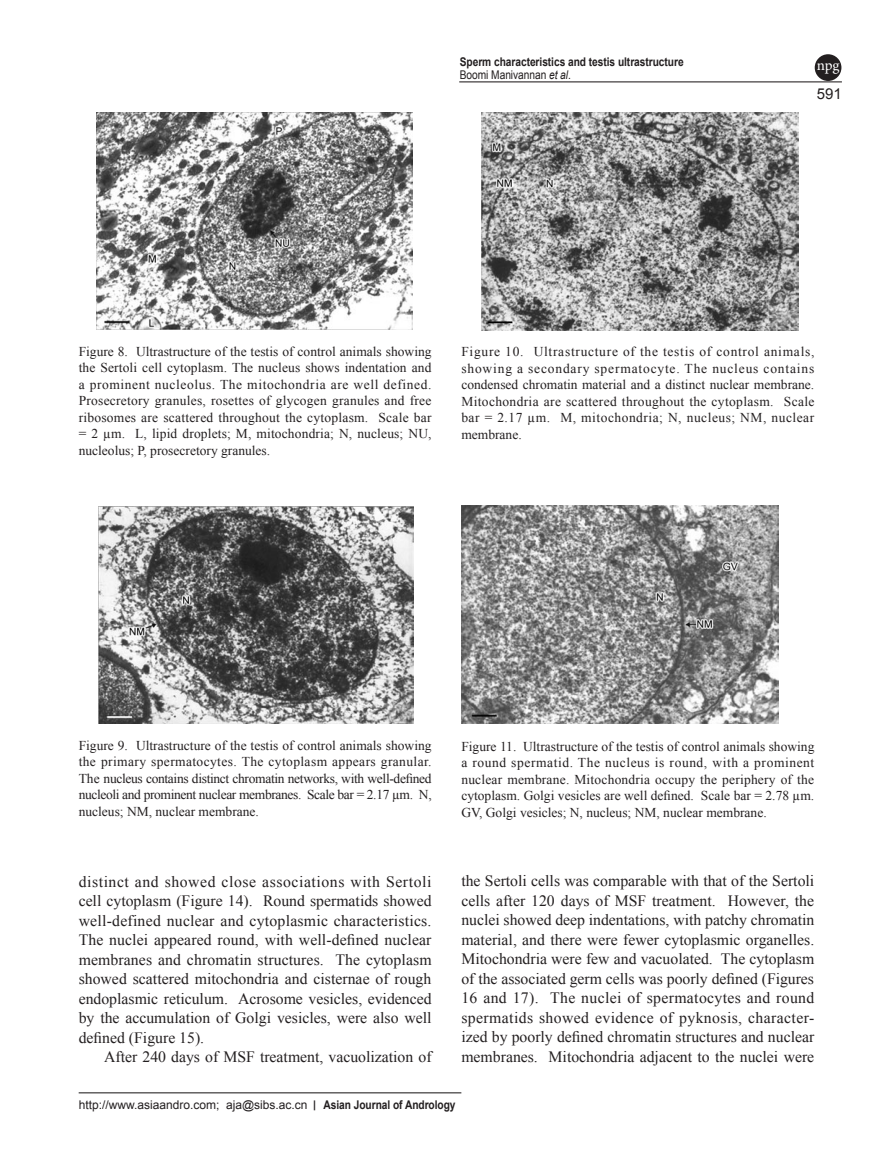
<style>
.page{position:relative;width:893px;height:1170px;background:#fff}
.page>*{position:absolute;margin:0;border:0;box-sizing:border-box;transform-origin:0 0}
.t1{font:15.75px/19.5px "Times New Roman";color:#231f20;text-align:justify}
.t2{font:15px "Arial";color:#231f20}
.t3{font:15px "Minion Pro";color:#fff}
.t4{font:13.5px/16.5px "Times New Roman";color:#231f20;text-align:justify}
.t5{font:700 12px/13.5px "Arial";letter-spacing:-.005em;color:#231f20;scale:.85 1}
.t6{font:12px "Arial";color:#231f20}
.s1{font-weight:400}
.s2{font-weight:400;font-style:italic}
.s3{font-weight:700;font-size:10.5px}
.s4{font-weight:700}
</style>
<div class="page">
<hr style="left:459px;top:81px;width:383px;height:1px;background:#231f20">
<hr style="left:79px;top:1092px;width:382px;height:1px;background:#231f20">
<div style="left:815px;top:54px;width:26px;height:27px;background:#231f20;border-radius:50%"></div>
<img style="left:482px;top:113px;width:317px;height:218px">
<img style="left:96px;top:113px;width:316px;height:216px">
<img style="left:98px;top:506px;width:316px;height:217px">
<img style="left:461px;top:505px;width:318px;height:218px">
<p class="t5" style="left:460px;top:55px;width:265px">Sperm characteristics and testis ultrastructure<br><span class="s1">Boomi Manivannan</span> <span class="s2">et al</span><span class="s1">.</span></p>
<p class="t3" style="left:817px;top:55px;width:24px">npg</p>
<p class="t2" style="left:817px;top:84px;width:27px">591</p>
<p class="t4" style="left:79px;top:343px;width:354px">Figure 8. Ultrastructure of the testis of control animals showing the Sertoli cell cytoplasm. The nucleus shows indentation and a prominent nucleolus. The mitochondria are well defined.<br>Prosecretory granules, rosettes of glycogen granules and free ribosomes are scattered throughout the cytoplasm. Scale bar = 2 µm. L, lipid droplets; M, mitochondria; N, nucleus; NU, nucleolus; P, prosecretory granules.</p>
<p class="t4" style="left:461px;top:343px;width:355px">Figure 10. Ultrastructure of the testis of control animals, showing a secondary spermatocyte. The nucleus contains condensed chromatin material and a distinct nuclear membrane.<br>Mitochondria are scattered throughout the cytoplasm. Scale bar = 2.17 µm. M, mitochondria; N, nucleus; NM, nuclear membrane.</p>
<p class="t4" style="left:79px;top:736px;width:355px">Figure 9. Ultrastructure of the testis of control animals showing the primary spermatocytes. The cytoplasm appears granular.<br>The nucleus contains distinct chromatin networks, with well-defined nucleoli and prominent nuclear membranes. Scale bar = 2.17 µm. N, nucleus; NM, nuclear membrane.</p>
<p class="t4" style="left:461px;top:737px;width:355px">Figure 11. Ultrastructure of the testis of control animals showing a round spermatid. The nucleus is round, with a prominent nuclear membrane. Mitochondria occupy the periphery of the cytoplasm. Golgi vesicles are well defined. Scale bar = 2.78 µm.<br>GV, Golgi vesicles; N, nucleus; NM, nuclear membrane.</p>
<p class="t1" style="left:79px;top:871px;width:354px">distinct and showed close associations with Sertoli cell cytoplasm (Figure 14). Round spermatids showed well-defined nuclear and cytoplasmic characteristics.<br>The nuclei appeared round, with well-defined nuclear membranes and chromatin structures. The cytoplasm showed scattered mitochondria and cisternae of rough endoplasmic reticulum. Acrosome vesicles, evidenced by the accumulation of Golgi vesicles, were also well defined (Figure 15).</p>
<p class="t1" style="left:104px;top:1046px;width:329px">After 240 days of MSF treatment, vacuolization of</p>
<p class="t1" style="left:461px;top:871px;width:355px">the Sertoli cells was comparable with that of the Sertoli cells after 120 days of MSF treatment. However, the nuclei showed deep indentations, with patchy chromatin material, and there were fewer cytoplasmic organelles.<br>Mitochondria were few and vacuolated. The cytoplasm of the associated germ cells was poorly defined (Figures 16 and 17). The nuclei of spermatocytes and round spermatids showed evidence of pyknosis, character&shy;ized by poorly defined chromatin structures and nuclear membranes. Mitochondria adjacent to the nuclei were</p>
<p class="t6" style="left:79px;top:1096px;width:378px">http://www.asiaandro.com; aja@sibs.ac.cn <span class="s3">|</span> <span class="s4">Asian Journal of Andrology</span></p>
</div>
